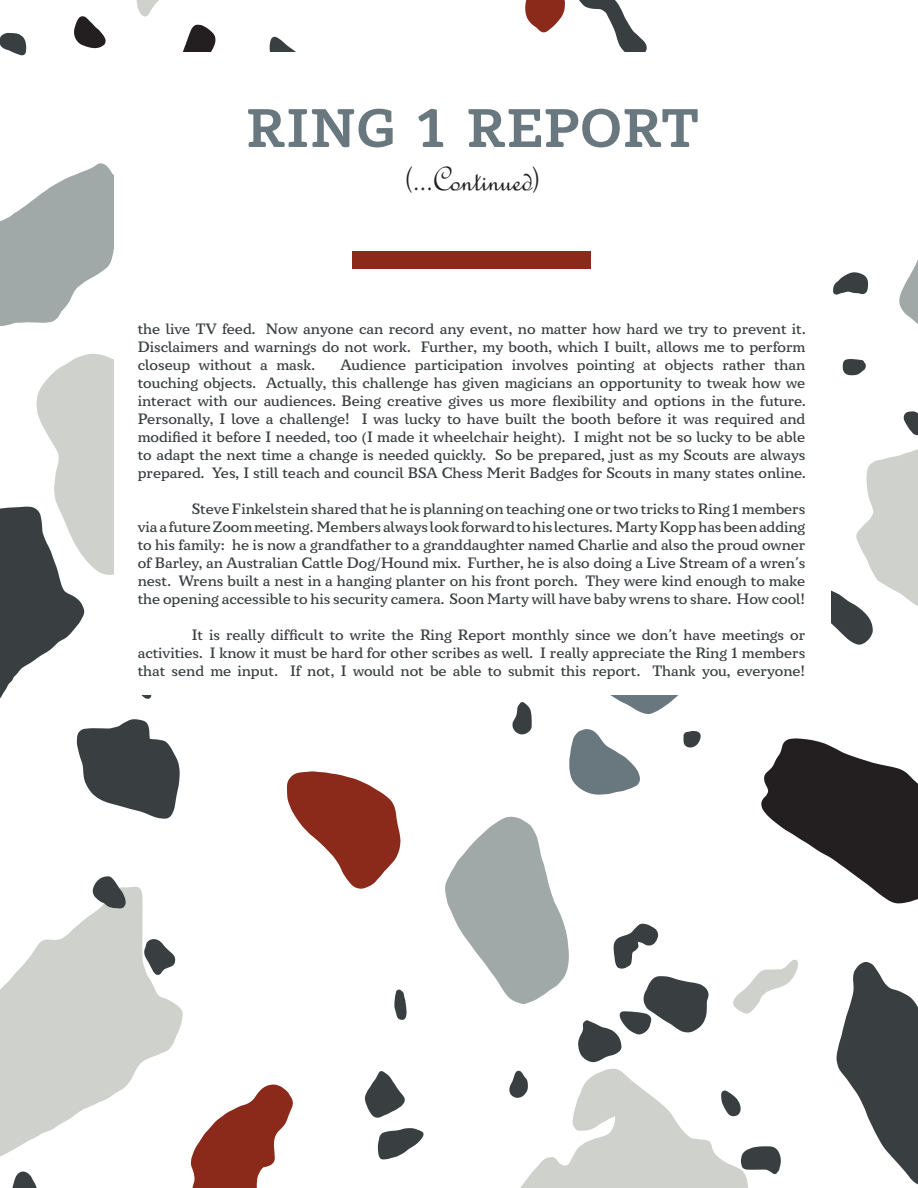
<style>
.page{position:relative;width:918px;height:1188px;background:#fff}
.page>*{position:absolute;margin:0;border:0;box-sizing:border-box;transform-origin:0 0}
.Heading_1_-_All_Caps{font:700 54px "Vaccine";letter-spacing:.01em;color:#69777f}
.t1{font:36px "French Script";color:#231f20}
.Body_-_Justified{font:500 15px/18px "Circe Slab C";color:#393f41;text-align:justify}
</style>
<div class="page">
<svg style="left:287px;top:771px;width:113px;height:118px"></svg>
<svg style="left:191px;top:1085px;width:102px;height:103px"></svg>
<svg style="left:74px;top:16px;width:32px;height:32px"></svg>
<svg style="left:183px;top:25px;width:32px;height:27px"></svg>
<svg style="left:761px;top:738px;width:157px;height:165px"></svg>
<svg style="left:0;top:163px;width:114px;height:163px"></svg>
<svg style="left:445px;top:817px;width:124px;height:187px"></svg>
<svg style="left:899px;top:259px;width:19px;height:65px"></svg>
<svg style="left:36px;top:354px;width:78px;height:221px;fill:#cfd1cc"></svg>
<svg style="left:0;top:887px;width:183px;height:270px;fill:#cfd1cc"></svg>
<svg style="left:733px;top:960px;width:65px;height:54px"></svg>
<svg style="left:136px;top:0;width:23px;height:17px"></svg>
<svg style="left:0;top:507px;width:84px;height:192px"></svg>
<svg style="left:141px;top:695px;width:10px;height:4px"></svg>
<svg style="left:837px;top:962px;width:81px;height:223px"></svg>
<svg style="left:578px;top:976px;width:131px;height:86px"></svg>
<svg style="left:365px;top:1071px;width:40px;height:47px"></svg>
<svg style="left:378px;top:1128px;width:46px;height:31px"></svg>
<svg style="left:394px;top:990px;width:13px;height:30px"></svg>
<svg style="left:509px;top:1069px;width:272px;height:119px"></svg>
<svg style="left:270px;top:37px;width:26px;height:15px"></svg>
<svg style="left:525px;top:0;width:122px;height:52px"></svg>
<svg style="left:93px;top:876px;width:33px;height:33px"></svg>
<svg style="left:144px;top:939px;width:31px;height:36px"></svg>
<svg style="left:12px;top:1172px;width:25px;height:16px"></svg>
<svg style="left:0;top:33px;width:26px;height:22px"></svg>
<svg style="left:614px;top:924px;width:44px;height:45px"></svg>
<svg style="left:512px;top:695px;width:189px;height:100px"></svg>
<svg style="left:831px;top:449px;width:87px;height:196px"></svg>
<svg style="left:843px;top:359px;width:23px;height:16px"></svg>
<svg style="left:904px;top:411px;width:14px;height:24px"></svg>
<svg style="left:833px;top:272px;width:35px;height:23px"></svg>
<svg style="left:77px;top:719px;width:103px;height:100px"></svg>
<div style="left:352px;top:251px;width:239px;height:18px;background:#8b2a1b"></div>
<p class="Heading_1_-_All_Caps" style="left:246px;top:94px;width:454px">RING 1 REPORT</p>
<p class="t1" style="left:406px;top:157px;width:135px">(...Continued)</p>
<p class="Body_-_Justified" style="left:138px;top:321px;width:670px">the live TV feed. Now anyone can record any event, no matter how hard we try to prevent it.<br>Disclaimers and warnings do not work. Further, my booth, which I built, allows me to perform closeup without a mask.</p>
<p class="Body_-_Justified" style="left:138px;top:357px;width:670px;text-indent:203px">Audience participation involves pointing at objects rather than touching objects. Actually, this challenge has given magicians an opportunity to tweak how we interact with our audiences. Being creative gives us more flexibility and options in the future.<br>Personally, I love a challenge! I was lucky to have built the booth before it was required and modified it before I needed, too (I made it wheelchair height). I might not be so lucky to be able to adapt the next time a change is needed quickly. So be prepared, just as my Scouts are always prepared. Yes, I still teach and council BSA Chess Merit Badges for Scouts in many states online.</p>
<p class="Body_-_Justified" style="left:138px;top:501px;width:669px;text-indent:54px">Steve Finkelstein shared that he is planning on teaching one or two tricks to Ring 1 members via a future Zoom meeting. Members always look forward to his lectures. Marty Kopp has been adding to his family: he is now a grandfather to a granddaughter named Charlie and also the proud owner of Barley, an Australian Cattle Dog/Hound mix. Further, he is also doing a Live Stream of a wren’s nest. Wrens built a nest in a hanging planter on his front porch. They were kind enough to make the opening accessible to his security camera. Soon Marty will have baby wrens to share. How cool!</p>
<p class="Body_-_Justified" style="left:138px;top:627px;width:669px;text-indent:54px">It is really difficult to write the Ring Report monthly since we don’t have meetings or activities. I know it must be hard for other scribes as well. I really appreciate the Ring 1 members that send me input. If not, I would not be able to submit this report. Thank you, everyone!</p>
</div>
